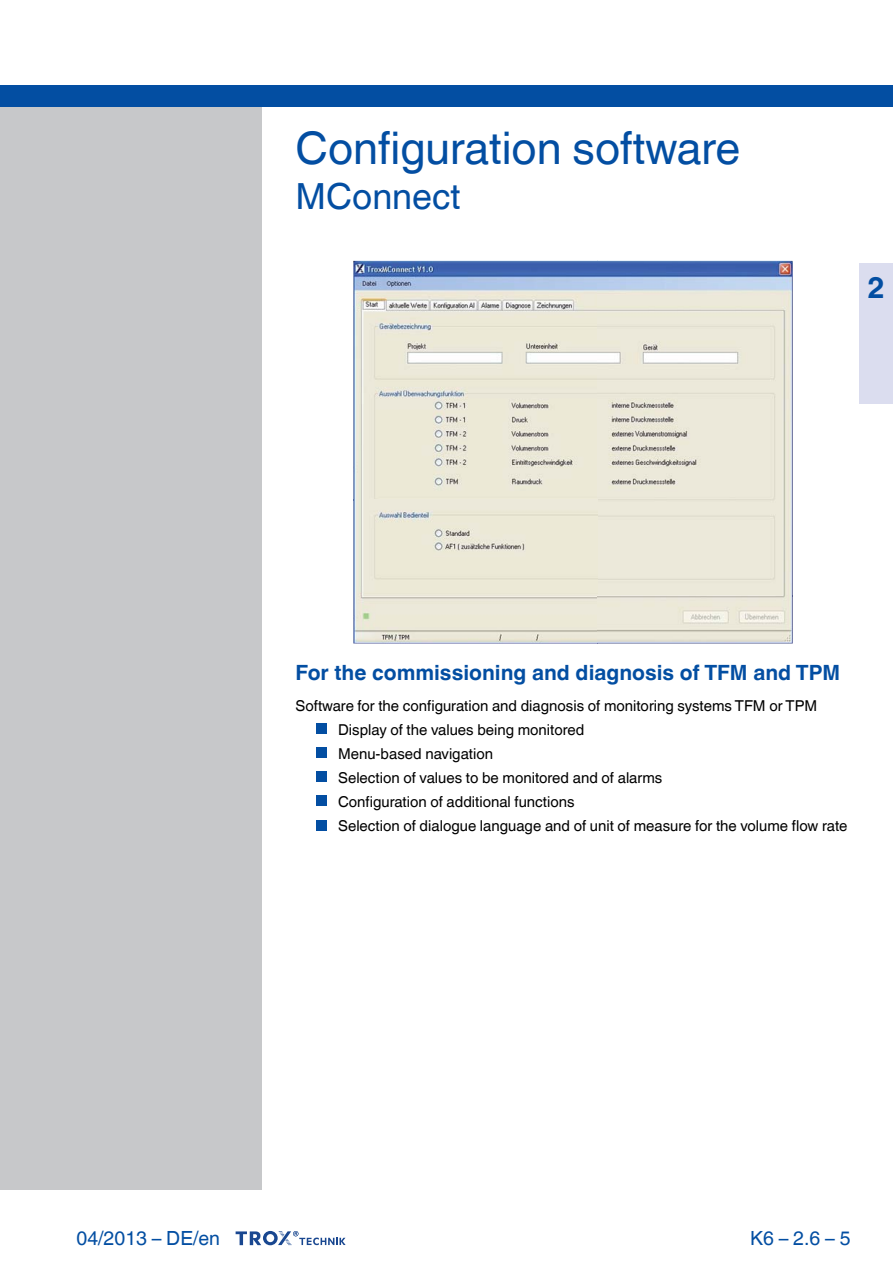
<style>
.page{position:relative;width:893px;height:1263px;background:#fff}
.page>*{position:absolute;margin:0;border:0;box-sizing:border-box;transform-origin:0 0}
.t1{font:45px "TROX Helvetica";color:#034ea2}
.t2{font:36px "TROX Helvetica";color:#034ea2}
.t3{font:700 30px "TROX Helvetica";color:#034ea2}
.t4{font:700 21px "TROX Helvetica";color:#034ea2}
.t5{font:19.5px "TROX Helvetica";color:#034ea2}
.t6{font:15px/24px "TROX Helvetica";color:#000}
</style>
<div class="page">
<div style="left:0;top:106px;width:261px;height:1084px;background:#c7c8ca"></div>
<svg style="left:236px;top:1231px;width:110px;height:15px"></svg>
<img style="left:353px;top:261px;width:440px;height:382px">
<div style="left:859px;top:264px;width:34px;height:140px;background:#dbddef"></div>
<div style="left:0;top:85px;width:893px;height:21px;background:#034ea2"></div>
<div style="left:317px;top:724px;width:10px;height:10px;background:#034ea2"></div>
<div style="left:317px;top:748px;width:10px;height:10px;background:#034ea2"></div>
<div style="left:317px;top:772px;width:10px;height:10px;background:#034ea2"></div>
<div style="left:317px;top:796px;width:10px;height:10px;background:#034ea2"></div>
<div style="left:317px;top:820px;width:10px;height:10px;background:#034ea2"></div>
<h1 class="t1" style="left:296px;top:111px;width:446px">Configuration software</h1>
<h2 class="t2" style="left:296px;top:167px;width:166px">MConnect</h2>
<h3 class="t3" style="left:867px;top:263px;width:19px">2</h3>
<h3 class="t4" style="left:296px;top:655px;width:546px">For the commissioning and diagnosis of TFM and TPM</h3>
<p class="t6" style="left:338px;top:692px;width:511px;text-indent:-43px">Software for the configuration and diagnosis of monitoring systems TFM or TPM Display of the values being monitored<br>Menu-based navigation<br>Selection of values to be monitored and of alarms<br>Configuration of additional functions<br>Selection of dialogue language and of unit of measure for the volume flow rate</p>
<h3 class="t5" style="left:77px;top:1222px;width:145px">04/2013 – DE/en</h3>
<h3 class="t5" style="left:750px;top:1222px;width:102px">K6 – 2.6 – 5</h3>
</div>
